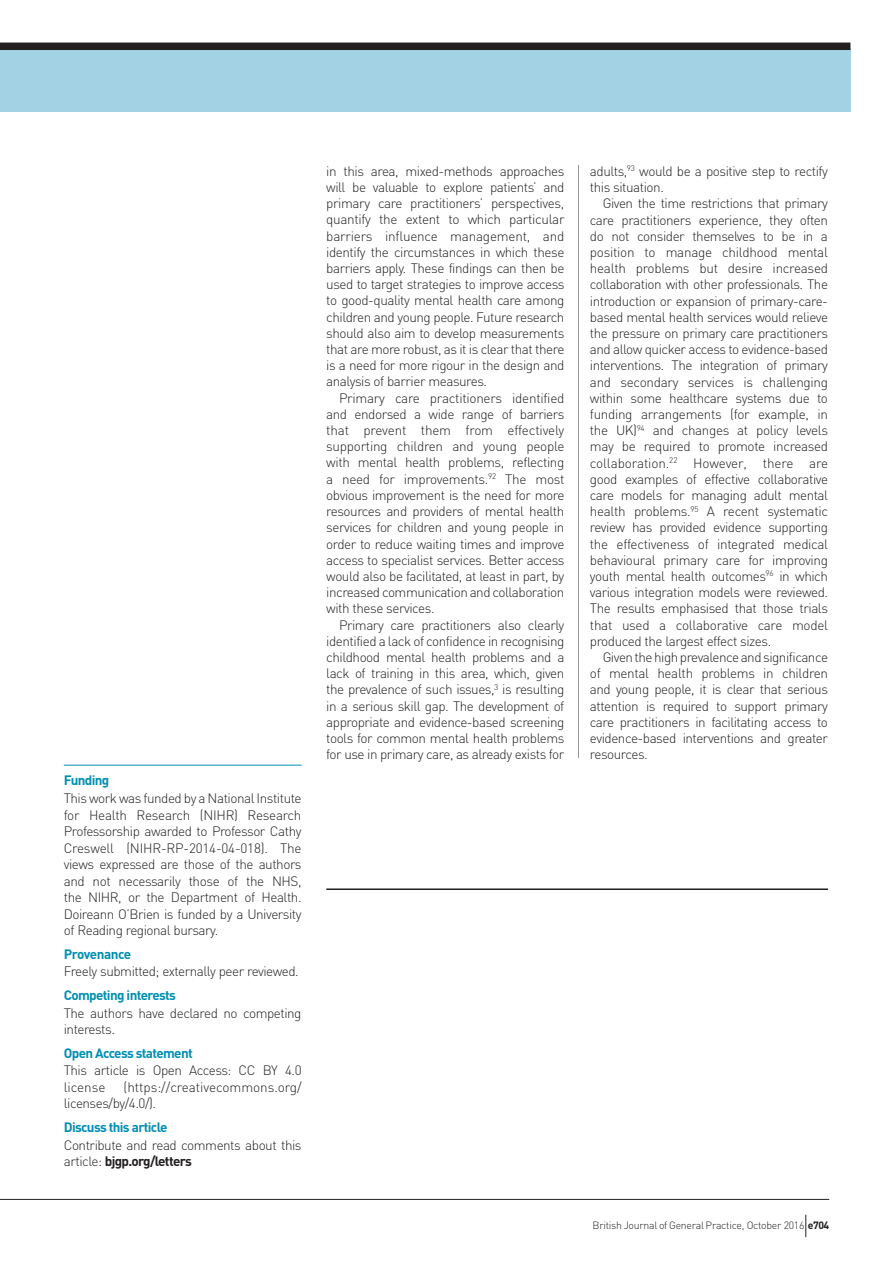
<style>
.page{position:relative;width:893px;height:1263px;background:#fff}
.page>*{position:absolute;margin:0;border:0;box-sizing:border-box;transform-origin:0 0}
.t1{font:300 13.5px/16.2px "DIN";letter-spacing:-.035em;color:#231f20;text-align:justify}
.t2{font:700 13.5px "DIN";letter-spacing:-.05em;color:#008fb3}
.t3{font:300 13.5px/16.5px "DIN";letter-spacing:-.005em;color:#231f20}
.t4{font:300 10.5px "DIN";letter-spacing:-.025em;color:#231f20}
.s1{font-weight:700}
</style>
<div class="page">
<div style="left:0;top:48px;width:850px;height:64px;background:#a2d2e3"></div>
<div style="left:0;top:43px;width:850px;height:7px;background:#231f20"></div>
<hr style="left:64px;top:765px;width:238px;height:1px;background:#008fb3">
<hr style="left:578px;top:165px;width:1px;height:593px;background:#939598">
<hr style="left:326px;top:888px;width:502px;height:2px;background:#231f20">
<hr style="left:0;top:1199px;width:829px;height:1px;background:#231f20">
<svg style="left:805px;top:1215px;width:1px;height:22px"></svg>
<p class="t2" style="left:64px;top:772px;width:47px">Funding</p>
<p class="t1" style="left:64px;top:790px;width:239px">This work was funded by a National Institute for Health Research (NIHR) Research Professorship awarded to Professor Cathy Creswell (NIHR-RP-2014-04-018). The views expressed are those of the authors and not necessarily those of the NHS, the NIHR, or the Department of Health.<br>Doireann O’Brien is funded by a University of Reading regional bursary.</p>
<p class="t2" style="left:64px;top:945px;width:69px">Provenance</p>
<p class="t1" style="left:64px;top:963px;width:237px">Freely submitted; externally peer reviewed.</p>
<p class="t2" style="left:64px;top:986px;width:114px">Competing interests</p>
<p class="t1" style="left:64px;top:1004px;width:239px">The authors have declared no competing interests.</p>
<p class="t2" style="left:64px;top:1044px;width:131px">Open Access statement</p>
<p class="t1" style="left:64px;top:1062px;width:239px">This article is Open Access: CC BY 4.0 license</p>
<p class="t3" style="left:64px;top:1079px;width:239px;text-indent:60px">(https://creativecommons.org/ licenses/by/4.0/).</p>
<p class="t2" style="left:64px;top:1118px;width:105px">Discuss this article</p>
<p class="t1" style="left:64px;top:1136px;width:239px">Contribute and read comments about this article: <span class="s1">bjgp.org/letters</span></p>
<p class="t1" style="left:326px;top:163px;width:240px">in this area, mixed-methods approaches will be valuable to explore patients’ and primary care practitioners’ perspectives, quantify the extent to which particular barriers influence management, and identify the circumstances in which these barriers apply. These findings can then be used to target strategies to improve access to good-quality mental health care among children and young people. Future research should also aim to develop measurements that are more robust, as it is clear that there is a need for more rigour in the design and analysis of barrier measures.</p>
<p class="t1" style="left:326px;top:390px;width:240px;text-indent:13px">Primary care practitioners identified and endorsed a wide range of barriers that prevent them from effectively supporting children and young people with mental health problems, reflecting a need for improvements.<sup>92</sup> The most obvious improvement is the need for more resources and providers of mental health services for children and young people in order to reduce waiting times and improve access to specialist services. Better access would also be facilitated, at least in part, by increased communication and collaboration with these services.</p>
<p class="t1" style="left:326px;top:616px;width:240px;text-indent:13px">Primary care practitioners also clearly identified a lack of confidence in recognising childhood mental health problems and a lack of training in this area, which, given the prevalence of such issues,<sup>3</sup> is resulting in a serious skill gap. The development of appropriate and evidence-based screening tools for common mental health problems for use in primary care, as already exists for</p>
<p class="t1" style="left:590px;top:163px;width:240px">adults,<sup>93</sup> would be a positive step to rectify this situation.</p>
<p class="t1" style="left:590px;top:195px;width:240px;text-indent:13px">Given the time restrictions that primary care practitioners experience, they often do not consider themselves to be in a position to manage childhood mental health problems but desire increased collaboration with other professionals. The introduction or expansion of primary-care&shy;based mental health services would relieve the pressure on primary care practitioners and allow quicker access to evidence-based interventions. The integration of primary and secondary services is challenging within some healthcare systems due to funding arrangements (for example, in the UK)<sup>94</sup> and changes at policy levels may be required to promote increased collaboration.<sup>22</sup> However, there are good examples of effective collaborative care models for managing adult mental health problems.<sup>95</sup> A recent systematic review has provided evidence supporting the effectiveness of integrated medical behavioural primary care for improving youth mental health outcomes<sup>96</sup> in which various integration models were reviewed.<br>The results emphasised that those trials that used a collaborative care model produced the largest effect sizes.</p>
<p class="t1" style="left:590px;top:649px;width:240px;text-indent:13px">Given the high prevalence and significance of mental health problems in children and young people, it is clear that serious attention is required to support primary care practitioners in facilitating access to evidence-based interventions and greater resources.</p>
<p class="t4" style="left:593px;top:1219px;width:238px">British Journal of General Practice, October 2016 <span class="s1">e704</span></p>
</div>
